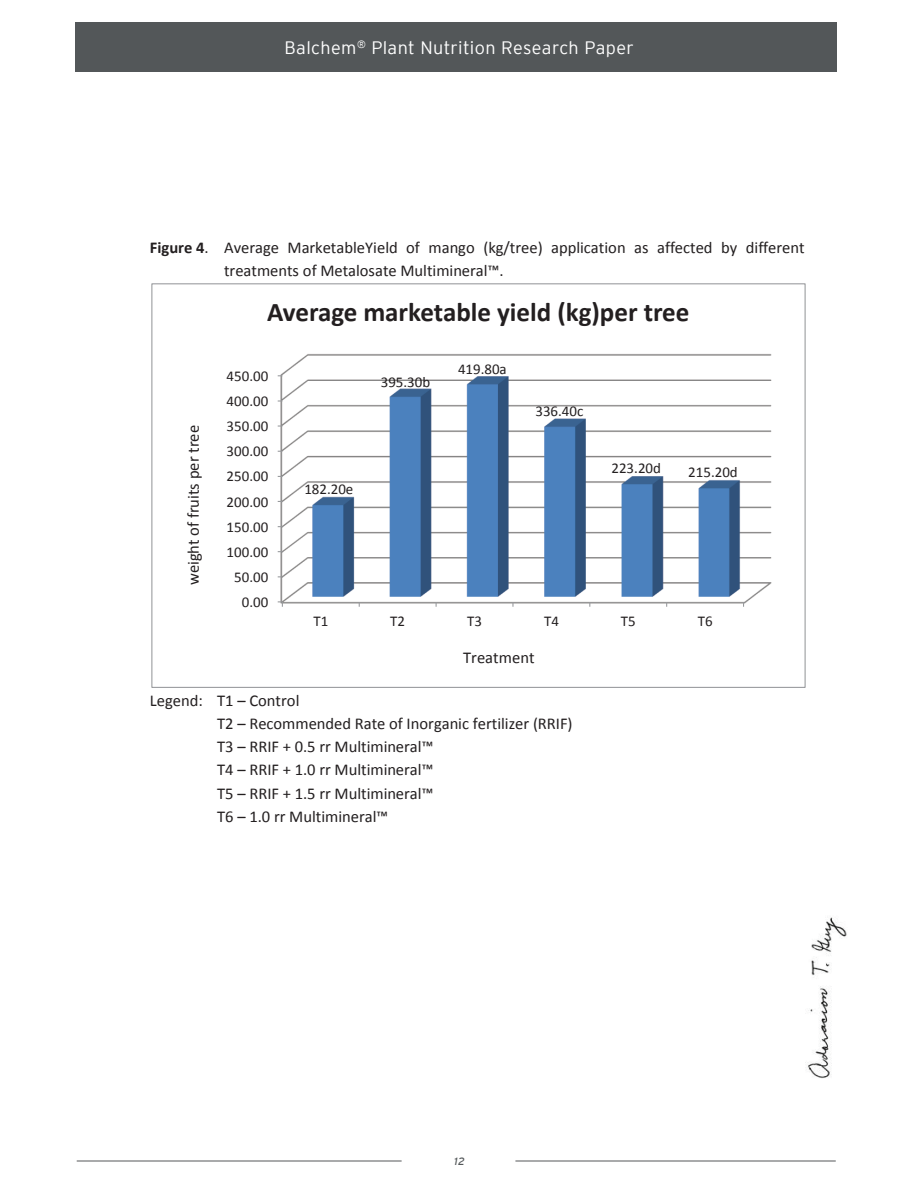
<style>
.page{position:relative;width:918px;height:1188px;background:#fff}
.page>*{position:absolute;margin:0;border:0;box-sizing:border-box;transform-origin:0 0}
.t1{font:700 27px "Calibri";color:#231f20}
.t2{font:300 18px "Interstate";letter-spacing:.02em;color:#fff}
.t3{font:16.5px/23.1px "Calibri";color:#231f20}
.t4{font:15px "Calibri";color:#231f20}
.t5{font:italic 10.5px "Interstate";color:#535759}
.s1{font-weight:700}
</style>
<div class="page">
<img style="left:280px;top:354px;width:492px;height:251px">
<svg style="left:278px;top:601px;width:5px;height:6px"></svg>
<img style="left:805px;top:917px;width:42px;height:162px">
<div style="left:75px;top:22px;width:762px;height:50px;background:#535759"></div>
<hr style="left:515px;top:1161px;width:321px;height:1px;background:#555759">
<hr style="left:77px;top:1161px;width:325px;height:1px;background:#555759">
<p class="t2" style="left:285px;top:38px;width:351px">Balchem<sup>®</sup> Plant Nutrition Research Paper</p>
<p class="t3" style="left:224px;top:236px;width:582px;text-indent:-74px"><span class="s1">Figure 4</span>. Average MarketableYield of mango (kg/tree) application as affected by different treatments of Metalosate Multimineral™.</p>
<h1 class="t1" style="left:267px;top:295px;width:424px">Average marketable yield (kg)per tree</h1>
<p class="t3" style="left:182px;top:585px;width:162px;rotate:-90deg">weight of fruits per tree</p>
<p class="t4" style="left:227px;top:366px;width:43px">450.00</p>
<p class="t4" style="left:227px;top:392px;width:43px">400.00</p>
<p class="t4" style="left:227px;top:417px;width:43px">350.00</p>
<p class="t4" style="left:227px;top:442px;width:43px">300.00</p>
<p class="t4" style="left:227px;top:467px;width:43px">250.00</p>
<p class="t4" style="left:227px;top:492px;width:43px">200.00</p>
<p class="t4" style="left:227px;top:517px;width:43px">150.00</p>
<p class="t4" style="left:227px;top:542px;width:43px">100.00</p>
<p class="t4" style="left:234px;top:568px;width:36px">50.00</p>
<p class="t4" style="left:242px;top:593px;width:28px">0.00</p>
<p class="t4" style="left:381px;top:372px;width:51px">395.30b</p>
<p class="t4" style="left:458px;top:360px;width:50px">419.80a</p>
<p class="t4" style="left:304px;top:479px;width:51px">182.20e</p>
<p class="t4" style="left:535px;top:402px;width:49px">336.40c</p>
<p class="t4" style="left:611px;top:459px;width:51px">223.20d</p>
<p class="t4" style="left:688px;top:463px;width:51px">215.20d</p>
<p class="t4" style="left:313px;top:611px;width:16px">T1</p>
<p class="t4" style="left:390px;top:611px;width:16px">T2</p>
<p class="t4" style="left:467px;top:611px;width:16px">T3</p>
<p class="t4" style="left:544px;top:611px;width:16px">T4</p>
<p class="t4" style="left:621px;top:611px;width:16px">T5</p>
<p class="t4" style="left:698px;top:611px;width:16px">T6</p>
<p class="t3" style="left:463px;top:646px;width:73px">Treatment</p>
<p class="t3" style="left:217px;top:689px;width:357px;text-indent:-67px">Legend: T1 – Control<br>T2 – Recommended Rate of Inorganic fertilizer (RRIF)<br>T3 – RRIF + 0.5 rr Multimineral™<br>T4 – RRIF + 1.0 rr Multimineral™<br>T5 – RRIF + 1.5 rr Multimineral™<br>T6 – 1.0 rr Multimineral™</p>
<p class="t5" style="left:454px;top:1155px;width:12px">12</p>
</div>
